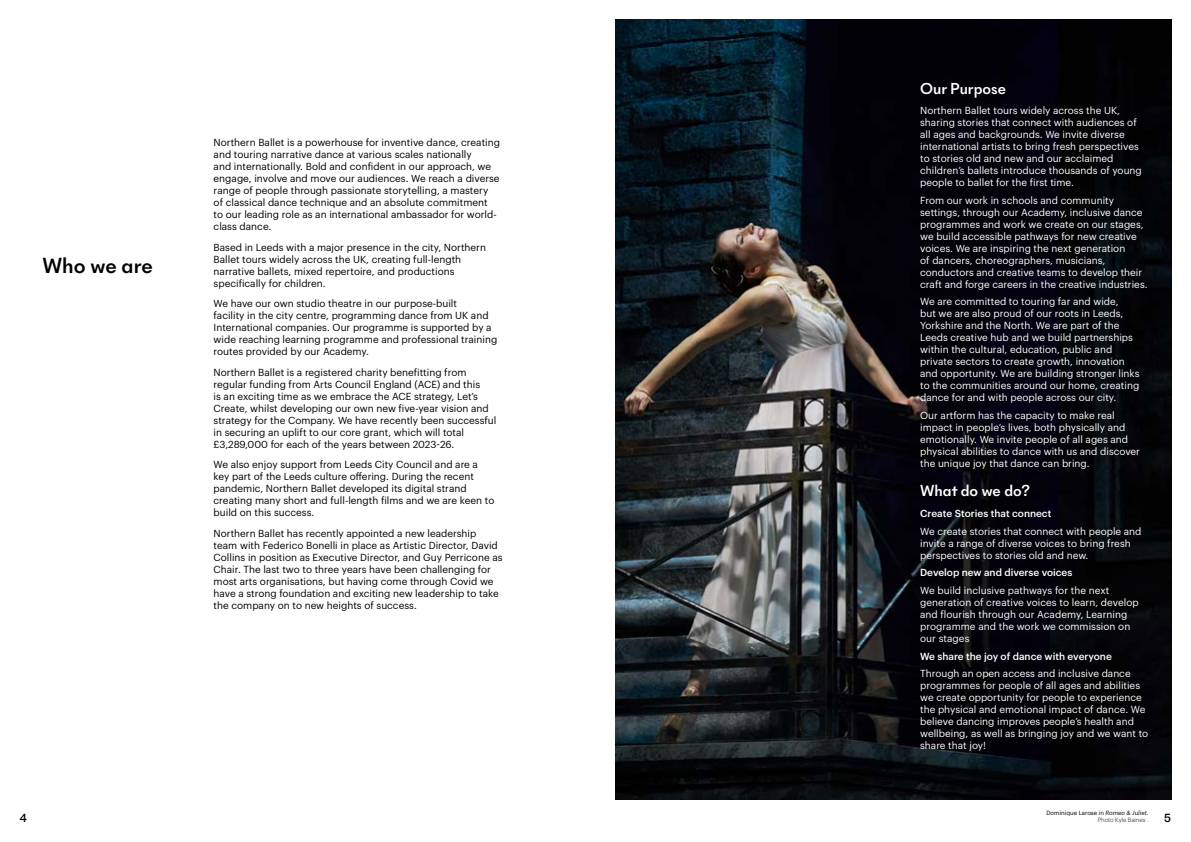
<style>
.page{position:relative;width:1191px;height:842px;background:#fff}
.page>*{position:absolute;margin:0;border:0;box-sizing:border-box;transform-origin:0 0}
.t1{font:500 22px "New Paris Skyline";letter-spacing:-.005em;color:#000}
.t2{font:500 16px "New Paris Skyline";color:#fff}
.t3{font:500 12px "New Paris Skyline";color:#000}
.t4{font:10px/12px "Graphik";color:#000}
.t5{font:10px/12px "Graphik";color:#fff}
.t6{font:500 10px "Graphik";color:#fff}
.t7{font:6px/7.2px "Graphik";color:#000;text-align:right}
.s1{font-style:italic}
.s2{font-weight:300}
</style>
<div class="page">
<img style="left:615px;top:20px;width:556px;height:779px">
<h1 class="t1" style="left:43px;top:252px;width:112px">Who we are</h1>
<p class="t4" style="left:214px;top:136px;width:288px">Northern Ballet is a powerhouse for inventive dance, creating and touring narrative dance at various scales nationally<br>and internationally. Bold and confident in our approach, we engage, involve and move our audiences. We reach a diverse range of people through passionate storytelling, a mastery of classical dance technique and an absolute commitment<br>to our leading role as an international ambassador for world&shy;class dance.</p>
<p class="t4" style="left:214px;top:240px;width:274px">Based in Leeds with a major presence in the city, Northern Ballet tours widely across the UK, creating full-length narrative ballets, mixed repertoire, and productions specifically for children.</p>
<p class="t4" style="left:214px;top:297px;width:285px">We have our own studio theatre in our purpose-built<br>facility in the city centre, programming dance from UK and International companies. Our programme is supported by a wide reaching learning programme and professional training routes provided by our Academy.</p>
<p class="t4" style="left:214px;top:365px;width:284px">Northern Ballet is a registered charity benefitting from regular funding from Arts Council England (ACE) and this<br>is an exciting time as we embrace the ACE strategy, Let’s Create, whilst developing our own new five-year vision and strategy for the Company. We have recently been successful in securing an uplift to our core grant, which will total £3,289,000 for each of the years between 2023-26.</p>
<p class="t4" style="left:214px;top:458px;width:282px">We also enjoy support from Leeds City Council and are a key part of the Leeds culture offering. During the recent pandemic, Northern Ballet developed its digital strand creating many short and full-length films and we are keen to build on this success.</p>
<p class="t4" style="left:214px;top:526px;width:290px">Northern Ballet has recently appointed a new leadership team with Federico Bonelli in place as Artistic Director, David Collins in position as Executive Director, and Guy Perricone as Chair. The last two to three years have been challenging for most arts organisations, but having come through Covid we have a strong foundation and exciting new leadership to take the company on to new heights of success.</p>
<h2 class="t2" style="left:920px;top:78px;width:87px">Our Purpose</h2>
<p class="t5" style="left:920px;top:104px;width:223px">Northern Ballet tours widely across the UK, sharing stories that connect with audiences of all ages and backgrounds. We invite diverse international artists to bring fresh perspectives to stories old and new and our acclaimed children’s ballets introduce thousands of young people to ballet for the first time.</p>
<p class="t5" style="left:920px;top:193px;width:229px">From our work in schools and community settings, through our Academy, inclusive dance programmes and work we create on our stages, we build accessible pathways for new creative voices. We are inspiring the next generation<br>of dancers, choreographers, musicians, conductors and creative teams to develop their craft and forge careers in the creative industries.</p>
<p class="t5" style="left:920px;top:295px;width:221px">We are committed to touring far and wide,<br>but we are also proud of our roots in Leeds, Yorkshire and the North. We are part of the Leeds creative hub and we build partnerships within the cultural, education, public and private sectors to create growth, innovation and opportunity. We are building stronger links to the communities around our home, creating dance for and with people across our city.</p>
<p class="t5" style="left:920px;top:409px;width:221px">Our artform has the capacity to make real impact in people’s lives, both physically and emotionally. We invite people of all ages and physical abilities to dance with us and discover the unique joy that dance can bring.</p>
<h2 class="t2" style="left:920px;top:481px;width:111px">What do we do?</h2>
<p class="t6" style="left:920px;top:506px;width:133px">Create Stories that connect</p>
<p class="t5" style="left:920px;top:524px;width:223px">We create stories that connect with people and invite a range of diverse voices to bring fresh perspectives to stories old and new.</p>
<p class="t6" style="left:920px;top:565px;width:154px">Develop new and diverse voices</p>
<p class="t5" style="left:920px;top:583px;width:220px">We build inclusive pathways for the next generation of creative voices to learn, develop and flourish through our Academy, Learning programme and the work we commission on our stages</p>
<p class="t6" style="left:920px;top:648px;width:193px">We share the joy of dance with everyone</p>
<p class="t5" style="left:920px;top:667px;width:229px">Through an open access and inclusive dance programmes for people of all ages and abilities we create opportunity for people to experience the physical and emotional impact of dance. We believe dancing improves people’s health and wellbeing, as well as bringing joy and we want to share that joy!</p>
<p class="t7" style="left:1046px;top:809px;width:103px">Dominique Larose in <span class="s1">Romeo &amp; Juliet</span>.<br><span class="s2">Photo Kyle Baines .</span></p>
<p class="t3" style="left:20px;top:811px;width:9px">4</p>
<p class="t3" style="left:1164px;top:811px;width:8px">5</p>
</div>
